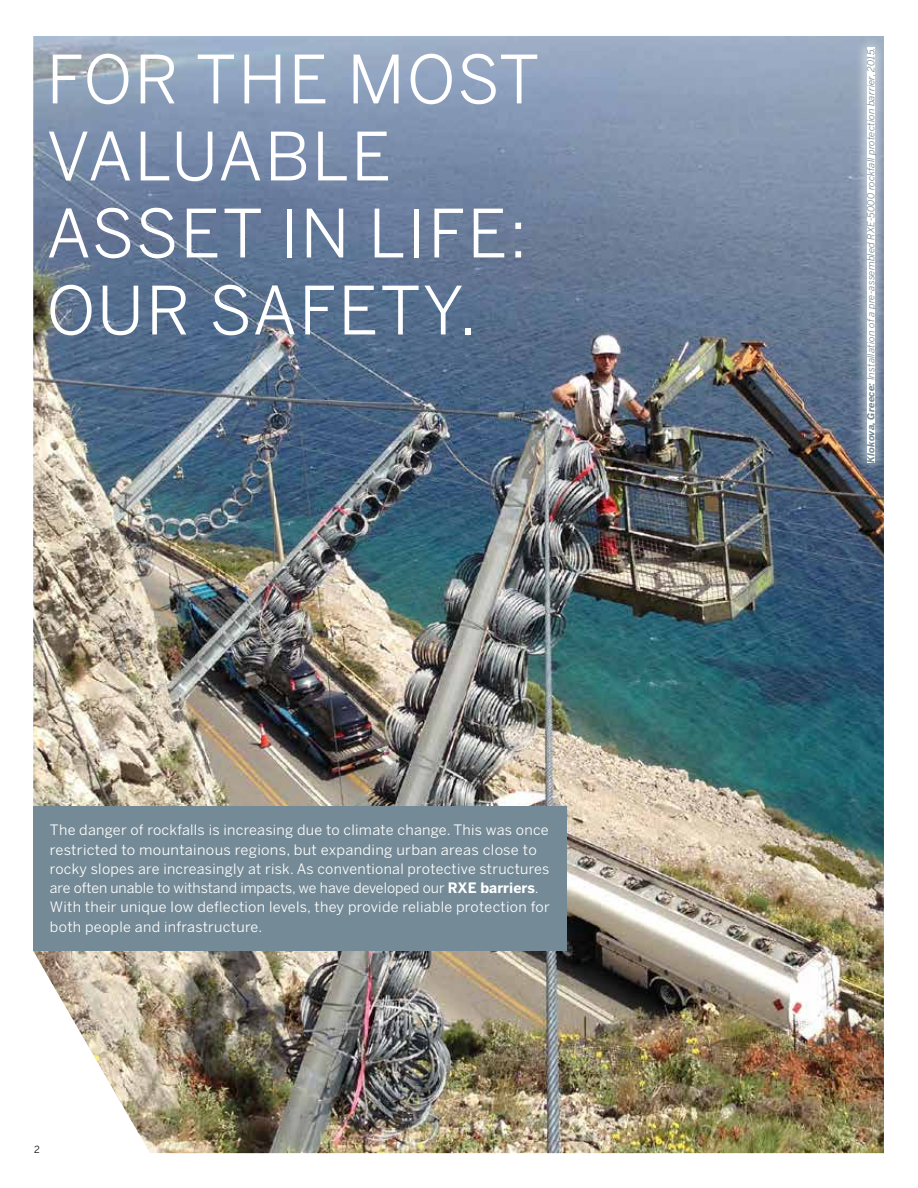
<style>
.page{position:relative;width:918px;height:1188px;background:#fff}
.page>*{position:absolute;margin:0;border:0;box-sizing:border-box;transform-origin:0 0}
.t1{font:66px/76.9px "Benton Sans";letter-spacing:.03em;color:#fff}
.t2{font:14.25px/19.2px "Benton Sans";letter-spacing:.02em;color:#fff}
.t3{font:italic 9.75px "Benton Sans";letter-spacing:.01em;color:#748a96}
.t4{font:9.75px "Benton Sans";color:#000}
.s1{font-weight:700}
</style>
<div class="page">
<img style="left:33px;top:36px;width:851px;height:1117px">
<div style="left:33px;top:807px;width:534px;height:144px;background:#748a96"></div>
<svg style="left:855px;top:36px;width:29px;height:438px;background:#8e9cb0"></svg>
<div style="left:867px;top:48px;width:8px;height:415px;background:#fff"></div>
<h1 class="t1" style="left:47px;top:40px;width:495px">FOR THE MOST<br>VALUABLE<br>ASSET IN LIFE:<br>OUR SAFETY.</h1>
<p class="t3" style="left:865px;top:463px;width:417px;rotate:-90deg"><span class="s1">Klokova, Greece:</span> Installation of a pre-assembled RXE-5000 rockfall protection barrier, 2015.</p>
<p class="t2" style="left:50px;top:820px;width:501px">The danger of rockfalls is increasing due to climate change. This was once restricted to mountainous regions, but expanding urban areas close to rocky slopes are increasingly at risk. As conventional protective structures are often unable to withstand impacts, we have developed our <span class="s1">RXE barriers</span>.<br>With their unique low deflection levels, they provide reliable protection for both people and infrastructure.</p>
<p class="t4" style="left:34px;top:1144px;width:7px">2</p>
</div>
